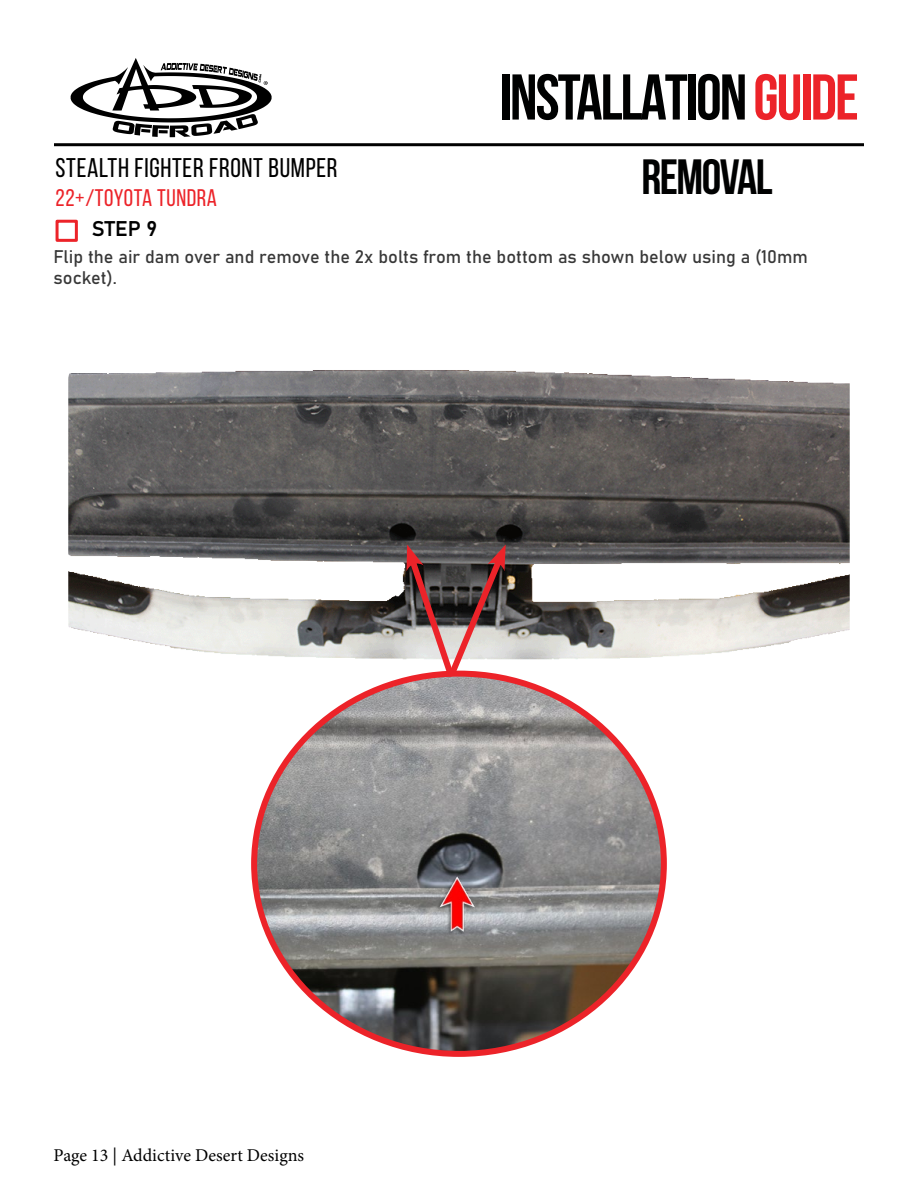
<style>
.page{position:relative;width:918px;height:1188px;background:#fff}
.page>*{position:absolute;margin:0;border:0;box-sizing:border-box;transform-origin:0 0}
.t1{font:700 64.5px "Bebas Neue";letter-spacing:-.03em;color:#000101}
.t2{font:700 49.5px "Bebas Neue";letter-spacing:-.03em;color:#000101}
.t3{font:27px "Bebas Neue";letter-spacing:.025em;color:#000}
.t4{font:24px "Bebas Neue";letter-spacing:.025em;color:#ec2329}
.t5{font:21px "Bahnschrift";color:#000}
.t6{font:18px/21px "Bahnschrift";color:#383838}
.t7{font:18px "Minion Pro";color:#000}
.s1{color:#ec2329}
</style>
<div class="page">
<hr style="left:54px;top:143px;width:810px;height:3px;background:#000">
<svg style="left:70px;top:58px;width:202px;height:79px"></svg>
<div style="left:56px;top:220px;width:22px;height:22px;border:3px solid #ec2329"></div>
<img style="left:68px;top:370px;width:782px;height:290px">
<img style="left:254px;top:676px;width:410px;height:378px">
<svg style="left:404px;top:545px;width:104px;height:136px;background:#916f70"></svg>
<img style="left:434px;top:875px;width:43px;height:61px">
<h3 class="t3" style="left:56px;top:153px;width:284px">STEALTH FIGHTER FRONT BUMPER</h3>
<h3 class="t4" style="left:56px;top:185px;width:163px">22+/TOYOTA TUNDRA</h3>
<h1 class="t1" style="left:500px;top:62px;width:361px">INSTALLATION<span class="s1">GUIDE</span></h1>
<h2 class="t2" style="left:641px;top:150px;width:133px">REMOVAL</h2>
<p class="t5" style="left:92px;top:213px;width:67px">STEP 9</p>
<p class="t6" style="left:54px;top:245px;width:756px">Flip the air dam over and remove the 2x bolts from the bottom as shown below using a (10mm socket).</p>
<p class="t7" style="left:54px;top:1143px;width:252px">Page 13 | Addictive Desert Designs</p>
</div>
